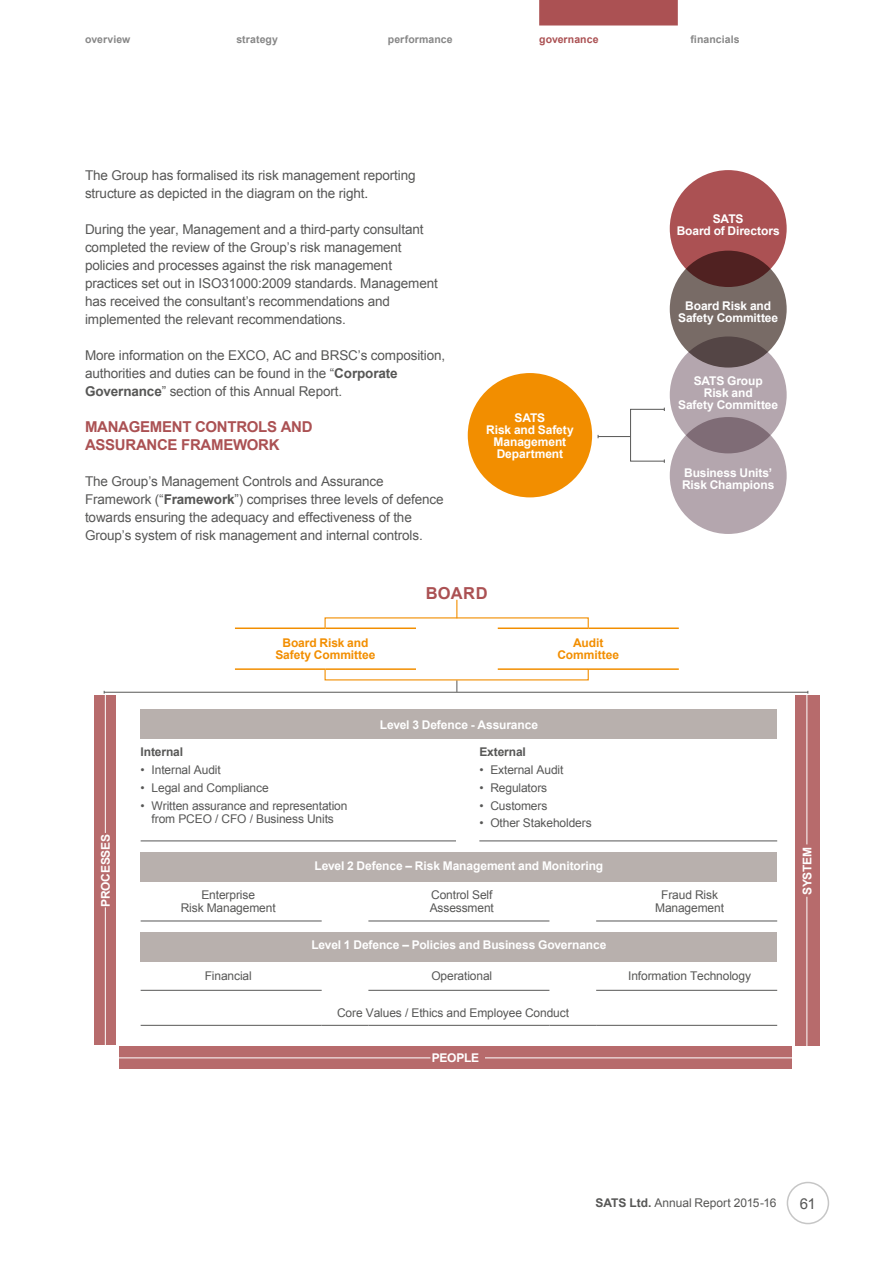
<style>
.page{position:relative;width:893px;height:1263px;background:#fff}
.page>*{position:absolute;margin:0;border:0;box-sizing:border-box;transform-origin:0 0}
.t1{font:700 16.5px "Arial";color:#ab5153}
.t2{font:700 15px "Arial";letter-spacing:-.02em;color:#ab5153}
.t3{font:15px "Arial";color:#575756}
.t4{font:13.5px/18px "Arial";letter-spacing:-.01em;color:#575756}
.t5{font:12px/13.5px "Arial";letter-spacing:-.01em;color:#575756;text-align:center}
.t6{font:700 12px/12px "Arial";letter-spacing:-.01em;color:#fff;text-align:center}
.t7{font:700 12px/12px "Arial";letter-spacing:-.005em;color:#f28e00;text-align:center}
.t8{font:700 12px "Arial";letter-spacing:-.01em;color:#575756}
.t9{font:700 10.5px "Arial";letter-spacing:.005em;color:#878787}
.t10{font:700 10.5px "Arial";letter-spacing:.005em;color:#ab5153}
.s1{color:#3c3c3b}
.s2{font-weight:700}
</style>
<div class="page">
<div style="left:95px;top:695px;width:21px;height:350px;background:#b76b6c"></div>
<hr style="left:104px;top:692px;width:704px;height:1px;background:#575756">
<div style="left:795px;top:695px;width:24px;height:351px;background:#b76b6c"></div>
<div style="left:119px;top:1046px;width:673px;height:23px;background:#b76b6c"></div>
<hr style="left:107px;top:1057px;width:323px;height:1px;background:#fff">
<div style="left:141px;top:710px;width:636px;height:29px;background:#b8b0ad"></div>
<hr style="left:479px;top:840px;width:298px;height:1px;background:#575756">
<hr style="left:141px;top:840px;width:315px;height:1px;background:#575756">
<div style="left:141px;top:852px;width:636px;height:29px;background:#b8b0ad"></div>
<hr style="left:141px;top:920px;width:181px;height:1px;background:#575756">
<hr style="left:368px;top:920px;width:181px;height:1px;background:#575756">
<hr style="left:596px;top:920px;width:181px;height:1px;background:#575756">
<div style="left:141px;top:932px;width:636px;height:29px;background:#b8b0ad"></div>
<hr style="left:141px;top:990px;width:181px;height:1px;background:#575756">
<hr style="left:596px;top:990px;width:181px;height:1px;background:#575756">
<hr style="left:368px;top:990px;width:181px;height:1px;background:#575756">
<hr style="left:141px;top:1025px;width:181px;height:1px;background:#575756">
<hr style="left:322px;top:1025px;width:46px;height:1px;background:#575756">
<hr style="left:368px;top:1025px;width:181px;height:1px;background:#575756">
<hr style="left:549px;top:1025px;width:47px;height:1px;background:#575756">
<hr style="left:596px;top:1025px;width:181px;height:1px;background:#575756">
<hr style="left:105px;top:695px;width:1px;height:138px;background:#fff">
<hr style="left:105px;top:907px;width:1px;height:140px;background:#fff">
<hr style="left:806px;top:694px;width:1px;height:150px;background:#fff">
<hr style="left:806px;top:897px;width:1px;height:150px;background:#fff">
<hr style="left:485px;top:1057px;width:323px;height:1px;background:#fff">
<hr style="left:235px;top:627px;width:90px;height:2px;background:#f28e00">
<hr style="left:325px;top:627px;width:91px;height:2px;background:#f28e00">
<hr style="left:235px;top:668px;width:90px;height:2px;background:#f28e00">
<hr style="left:498px;top:627px;width:90px;height:2px;background:#f28e00">
<hr style="left:588px;top:627px;width:91px;height:2px;background:#f28e00">
<hr style="left:588px;top:668px;width:91px;height:2px;background:#f28e00">
<svg style="left:456px;top:600px;width:1px;height:17px"></svg>
<svg style="left:324px;top:668px;width:265px;height:24px"></svg>
<div style="left:670px;top:170px;width:117px;height:117px;background:#ab5153;border-radius:50%"></div>
<svg style="left:670px;top:251px;width:117px;height:117px;background:#6f5a56"></svg>
<hr style="left:598px;top:436px;width:32px;height:1px;background:#575756">
<div style="left:630px;top:409px;width:35px;height:52px;border:1px solid #575756"></div>
<div style="left:468px;top:373px;width:124px;height:124px;background:#f28e00;border-radius:50%"></div>
<svg style="left:670px;top:336px;width:117px;height:117px;background:#a19399"></svg>
<svg style="left:670px;top:417px;width:117px;height:117px;background:#a99aa3"></svg>
<div style="left:787px;top:1182px;width:42px;height:42px;border:2px solid #c6c6c6;border-radius:50%"></div>
<div style="left:539px;top:0;width:139px;height:26px;background:#ab5153"></div>
<p class="t9" style="left:85px;top:32px;width:47px">overview</p>
<p class="t9" style="left:236px;top:32px;width:43px">strategy</p>
<p class="t9" style="left:388px;top:32px;width:66px">performance</p>
<p class="t10" style="left:539px;top:32px;width:61px">governance</p>
<p class="t9" style="left:691px;top:32px;width:50px">financials</p>
<p class="t4" style="left:85px;top:166px;width:332px">The Group has formalised its risk management reporting structure as depicted in the diagram on the right<span class="s1">.</span></p>
<p class="t4" style="left:85px;top:220px;width:354px">During the year, Management and a third-party consultant completed the review of the Group’s risk management policies and processes against the risk management practices set out in ISO31000:2009 standards. Management has received the consultant’s recommendations and implemented the relevant recommendations.</p>
<p class="t4" style="left:85px;top:346px;width:362px">More information on the EXCO, AC and BRSC’s composition, authorities and duties can be found in the “<span class="s2">Corporate<br>Governance</span>” section of this Annual Report.</p>
<p class="t2" style="left:85px;top:417px;width:154px">Management Contro</p>
<p class="t2" style="left:258px;top:417px;width:56px">ls and</p>
<p class="t2" style="left:85px;top:435px;width:174px">Assurance Framework</p>
<p class="t4" style="left:85px;top:472px;width:360px">The Group’s Management Controls and Assurance Framework (“<span class="s2">Framework</span>”) comprises three levels of defence towards ensuring the adequacy and effectiveness of the Group’s system of risk management and internal controls.</p>
<p class="t6" style="left:515px;top:412px;width:17px">Sats</p>
<p class="t6" style="left:486px;top:424px;width:89px">Risk and Safety</p>
<p class="t6" style="left:494px;top:436px;width:74px">Management</p>
<p class="t6" style="left:497px;top:448px;width:68px">Department</p>
<p class="t1" style="left:426px;top:582px;width:61px">BOARD</p>
<p class="t7" style="left:275px;top:637px;width:102px">Board Risk and<br>Safety Committee</p>
<p class="t7" style="left:557px;top:637px;width:63px">Audit<br>Committee</p>
<p class="t6" style="left:380px;top:719px;width:160px">Level 3 Defence - Assurance</p>
<p class="t6" style="left:677px;top:213px;width:104px">SATS<br>Board of Directors</p>
<p class="t6" style="left:678px;top:300px;width:102px">Board Risk and<br>Safety Committee</p>
<p class="t6" style="left:694px;top:375px;width:17px">Sats</p>
<p class="t6" style="left:727px;top:375px;width:37px">Group</p>
<p class="t6" style="left:704px;top:387px;width:50px">Risk and</p>
<p class="t6" style="left:678px;top:399px;width:102px">Safety Committee</p>
<p class="t6" style="left:682px;top:467px;width:94px;text-align:left">Business Units’<br>Risk Champions</p>
<p class="t6" style="left:100px;top:907px;width:73px;rotate:-90deg">processes</p>
<p class="t8" style="left:479px;top:744px;width:48px">External</p>
<p class="t5" style="left:479px;top:763px;width:86px">• External Audit</p>
<p class="t5" style="left:479px;top:781px;width:69px">• Regulators</p>
<p class="t5" style="left:479px;top:799px;width:70px">• Customers</p>
<p class="t5" style="left:479px;top:816px;width:114px">• Other Stakeholders</p>
<p class="t6" style="left:315px;top:860px;width:290px">Level 2 Defence – Risk Management and Monitoring</p>
<p class="t8" style="left:141px;top:744px;width:44px">Internal</p>
<p class="t5" style="left:141px;top:763px;width:82px">• Internal Audit</p>
<p class="t5" style="left:141px;top:781px;width:130px">• Legal and Compliance</p>
<p class="t5" style="left:141px;top:799px;width:208px">• Written assurance and representation from PCEO / CFO / Business Units</p>
<p class="t5" style="left:181px;top:888px;width:97px">Enterprise<br>Risk Management</p>
<p class="t5" style="left:430px;top:888px;width:66px;text-align:left">Control Self<br>Assessment</p>
<p class="t5" style="left:655px;top:888px;width:70px">Fraud Risk<br>Management</p>
<p class="t6" style="left:311px;top:939px;width:297px">Level 1 Defence – Policies and Business Governance</p>
<p class="t5" style="left:205px;top:969px;width:49px">Financial</p>
<p class="t5" style="left:431px;top:969px;width:62px">Operational</p>
<p class="t5" style="left:628px;top:969px;width:124px">Information Technology</p>
<p class="t5" style="left:337px;top:1006px;width:233px">Core Values / Ethics and Employee Conduct</p>
<p class="t6" style="left:432px;top:1052px;width:49px">people</p>
<p class="t6" style="left:802px;top:895px;width:50px;rotate:-90deg">system</p>
<p class="t5" style="left:595px;top:1196px;width:182px"><span class="s2">SATS Ltd.</span> Annual Report 2015-16</p>
<p class="t3" style="left:800px;top:1193px;width:17px">61</p>
</div>
